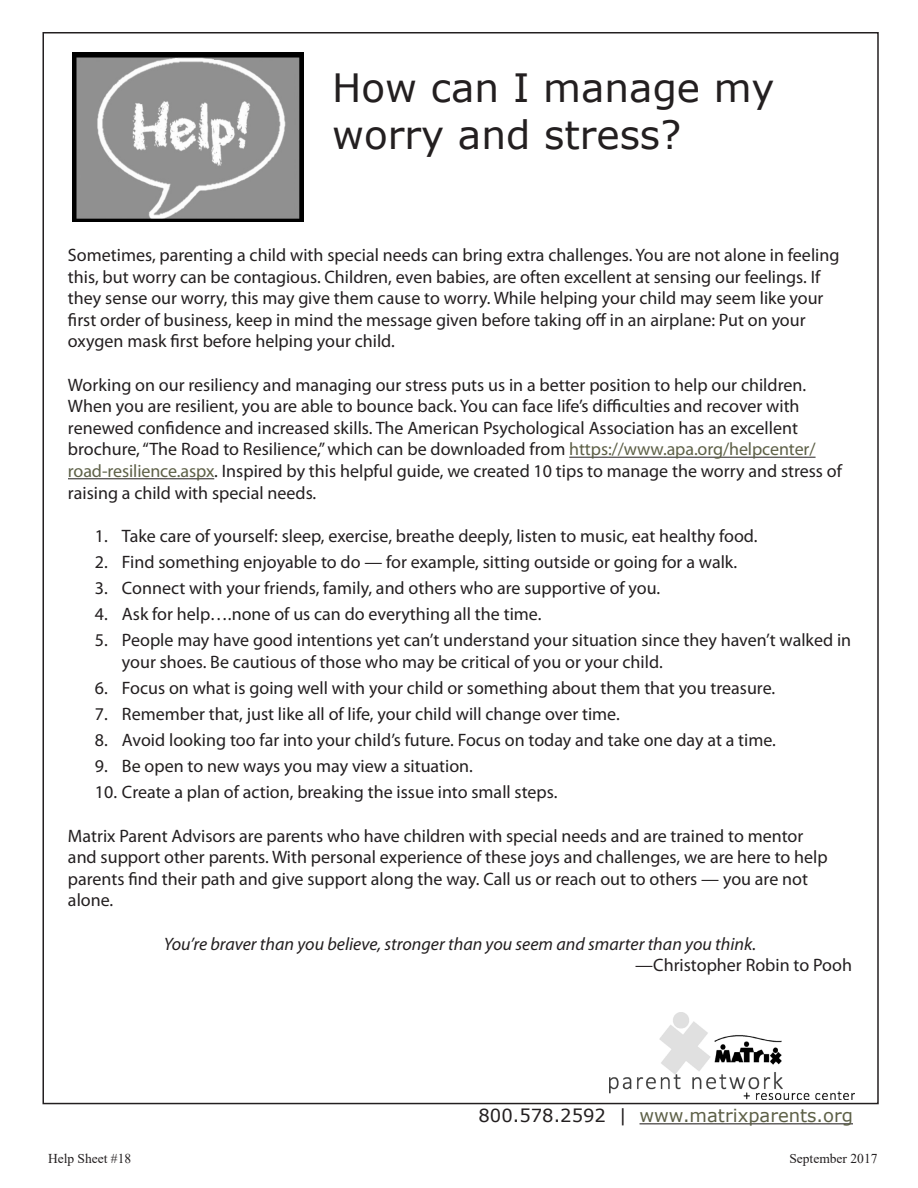
<style>
.page{position:relative;width:918px;height:1188px;background:#fff}
.page>*{position:absolute;margin:0;border:0;box-sizing:border-box;transform-origin:0 0}
.t1{font:39px/46.8px "Verdana";color:#231f20}
.t2{font:18px/21.6px "Myriad Pro";color:#231f20}
.t3{font:italic 18px "Myriad Pro";color:#231f20}
.t4{font:18px "Verdana";color:#5d6047}
.t5{font:13.5px "Times New Roman";color:#231f20}
.s1{color:#5d6047}
.s2{color:#231f20}
</style>
<div class="page">
<img style="left:72px;top:53px;width:232px;height:168px">
<hr style="left:569px;top:457px;width:247px;height:1px;background:#231f20">
<hr style="left:68px;top:478px;width:146px;height:1px;background:#231f20">
<hr style="left:640px;top:1123px;width:213px;height:1px;background:#231f20">
<img style="left:609px;top:1012px;width:246px;height:87px">
<p class="t1" style="left:332px;top:64px;width:444px">How can I manage my worry and stress?</p>
<p class="t2" style="left:68px;top:244px;width:773px">Sometimes, parenting a child with special needs can bring extra challenges. You are not alone in feeling this, but worry can be contagious. Children, even babies, are often excellent at sensing our feelings. If they sense our worry, this may give them cause to worry. While helping your child may seem like your first order of business, keep in mind the message given before taking off in an airplane: Put on your oxygen mask first before helping your child.</p>
<p class="t2" style="left:68px;top:373px;width:776px">Working on our resiliency and managing our stress puts us in a better position to help our children.<br>When you are resilient, you are able to bounce back. You can face life’s difficulties and recover with renewed confidence and increased skills. The American Psychological Association has an excellent brochure, “The Road to Resilience,” which can be downloaded from <span class="s1">https://www.apa.org/helpcenter/ road-resilience.aspx</span>. Inspired by this helpful guide, we created 10 tips to manage the worry and stress of raising a child with special needs.</p>
<p class="t2" style="left:95px;top:525px;width:664px">1. Take care of yourself: sleep, exercise, breathe deeply, listen to music, eat healthy food.</p>
<p class="t2" style="left:95px;top:551px;width:644px">2. Find something enjoyable to do — for example, sitting outside or going for a walk.</p>
<p class="t2" style="left:95px;top:577px;width:567px">3. Connect with your friends, family, and others who are supportive of you.</p>
<p class="t2" style="left:95px;top:603px;width:448px">4. Ask for help….none of us can do everything all the time.</p>
<p class="t2" style="left:122px;top:629px;width:731px;text-indent:-27px">5. People may have good intentions yet can’t understand your situation since they haven’t walked in your shoes. Be cautious of those who may be critical of you or your child.</p>
<p class="t2" style="left:95px;top:677px;width:682px">6. Focus on what is going well with your child or something about them that you treasure.</p>
<p class="t2" style="left:95px;top:703px;width:526px">7. Remember that, just like all of life, your child will change over time.</p>
<p class="t2" style="left:95px;top:729px;width:683px">8. Avoid looking too far into your child’s future. Focus on today and take one day at a time.</p>
<p class="t2" style="left:95px;top:755px;width:380px">9. Be open to new ways you may view a situation.</p>
<p class="t2" style="left:95px;top:781px;width:464px">10. Create a plan of action, breaking the issue into small steps.</p>
<p class="t2" style="left:68px;top:824px;width:761px">Matrix Parent Advisors are parents who have children with special needs and are trained to mentor and support other parents. With personal experience of these joys and challenges, we are here to help parents find their path and give support along the way. Call us or reach out to others — you are not alone.</p>
<p class="t3" style="left:164px;top:932px;width:594px">You’re braver than you believe, stronger than you seem and smarter than you think.</p>
<p class="t2" style="left:635px;top:954px;width:218px">—Christopher Robin to Pooh</p>
<p class="t4" style="left:478px;top:1103px;width:376px"><span class="s2">800.578.2592 |</span> www.matrixparents.org</p>
<p class="t5" style="left:48px;top:1149px;width:85px">Help Sheet #18</p>
<p class="t5" style="left:789px;top:1149px;width:90px">September 2017</p>
</div>
